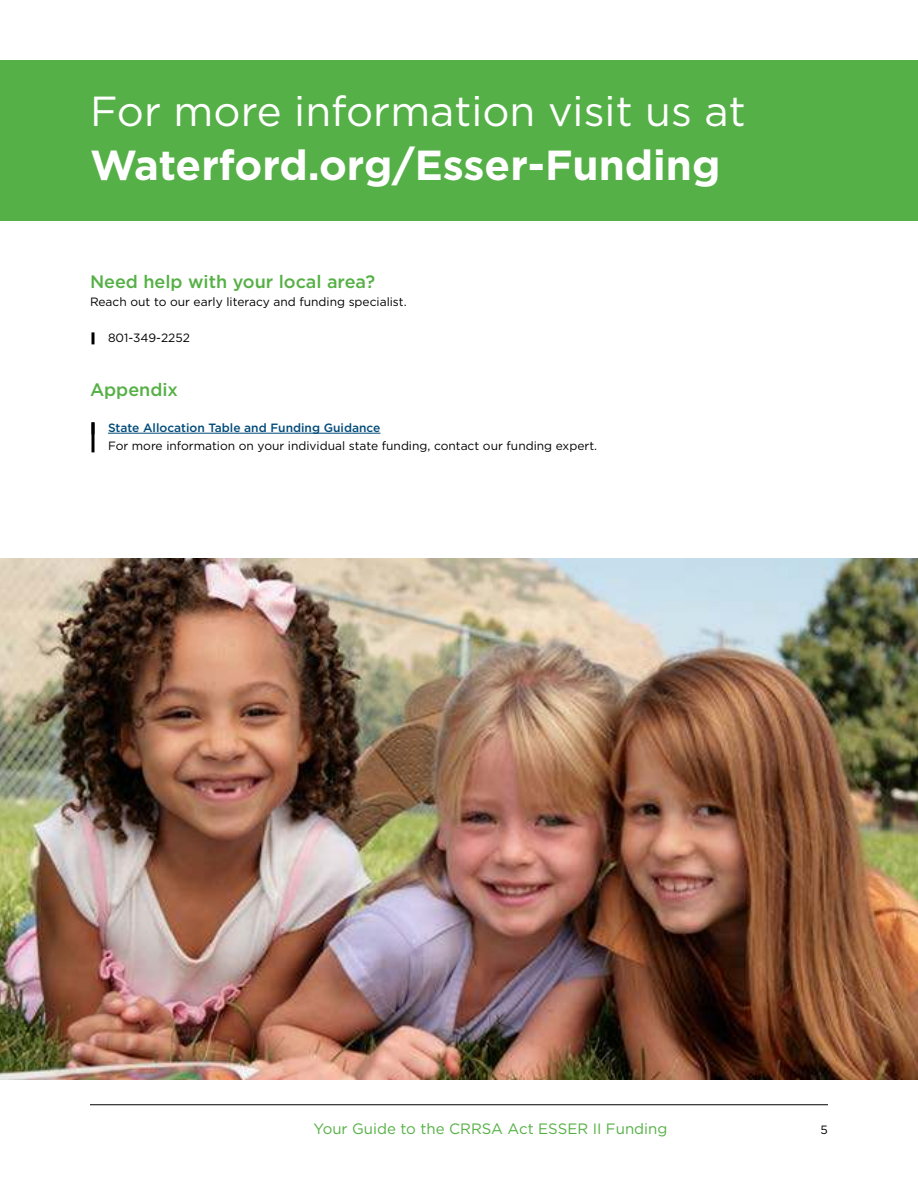
<style>
.page{position:relative;width:918px;height:1188px;background:#fff}
.page>*{position:absolute;margin:0;border:0;box-sizing:border-box;transform-origin:0 0}
.t1{font:42px "Gotham";color:#fff}
.t2{font:700 42px "Gotham";color:#fff}
.t3{font:500 18px "Gotham";color:#55b045}
.t4{font:15px "Gotham";color:#55b045}
.t5{font:12px "Gotham";color:#000}
.t6{font:500 12px "Gotham";color:#004b7a}
</style>
<div class="page">
<hr style="left:90px;top:1104px;width:738px;height:1px;background:#000">
<svg style="left:92px;top:332px;width:3px;height:12px"></svg>
<hr style="left:108px;top:433px;width:272px;height:1px;background:#004b7a">
<hr style="left:92px;top:422px;width:3px;height:30px;background:#000">
<img style="left:0;top:558px;width:918px;height:522px">
<div style="left:0;top:60px;width:918px;height:160px;background:#55b047"></div>
<h1 class="t1" style="left:90px;top:92px;width:657px">For more information visit us at</h1>
<h1 class="t2" style="left:90px;top:146px;width:632px">Waterford.org/Esser-Funding</h1>
<h2 class="t3" style="left:90px;top:274px;width:287px">Need help with your local area?</h2>
<p class="t5" style="left:90px;top:296px;width:318px">Reach out to our early literacy and funding specialist.</p>
<p class="t5" style="left:108px;top:332px;width:83px">801-349-2252</p>
<h2 class="t3" style="left:90px;top:382px;width:90px">Appendix</h2>
<p class="t6" style="left:108px;top:422px;width:274px">State Allocation Table and Funding Guidance</p>
<p class="t5" style="left:108px;top:440px;width:491px">For more information on your individual state funding, contact our funding expert.</p>
<p class="t4" style="left:314px;top:1122px;width:355px">Your Guide to the CRRSA Act ESSER II Funding</p>
<p class="t5" style="left:821px;top:1124px;width:9px">5</p>
</div>
